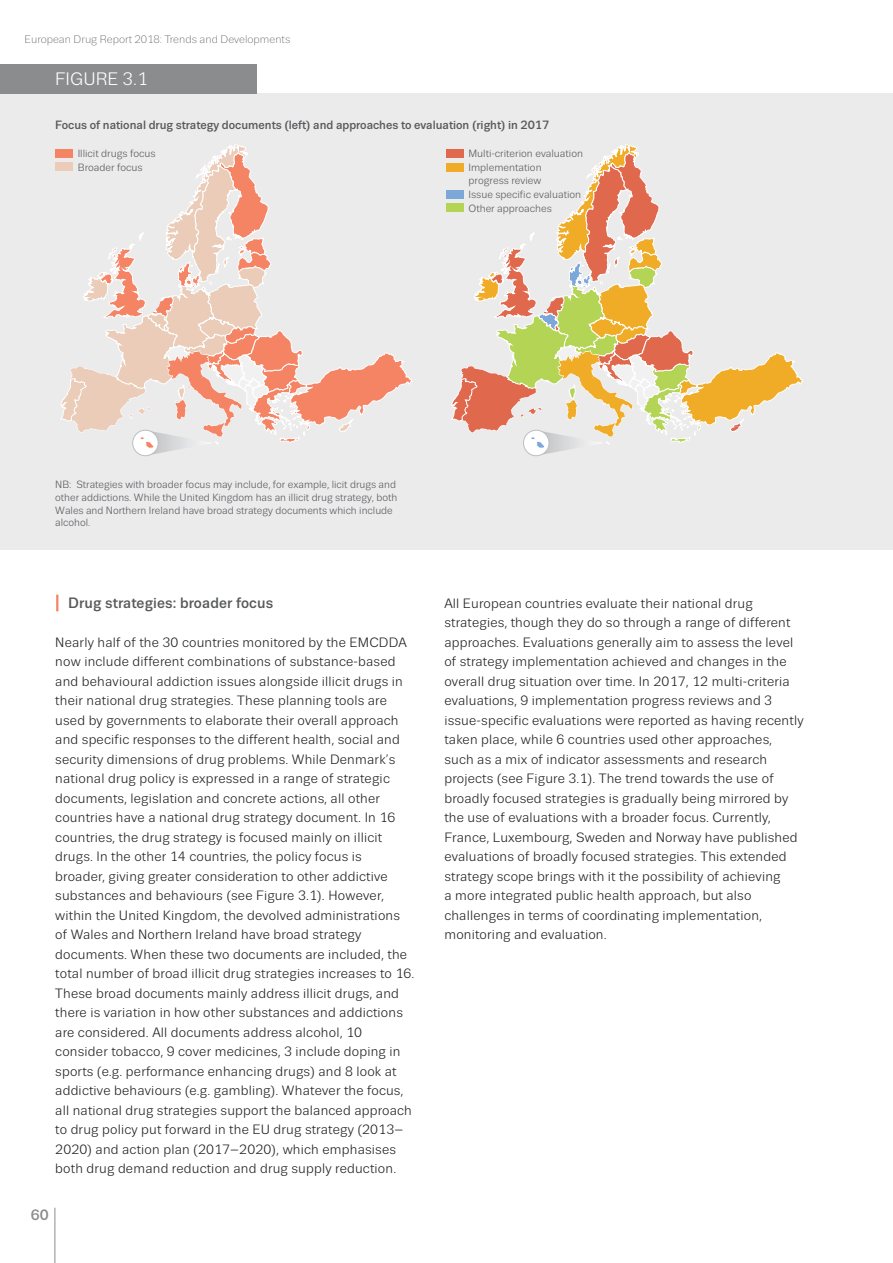
<style>
.page{position:relative;width:893px;height:1263px;background:#fff}
.page>*{position:absolute;margin:0;border:0;box-sizing:border-box;transform-origin:0 0}
.figure_number{font:18px "Trivia Sans";color:#fff}
.t2_red_break{font:500 15px "Trivia Sans";letter-spacing:.01em;color:#58595b}
.t1{font:500 15px "Trivia Sans";color:#8a8c8e}
.body{font:13.5px/19.5px "Trivia Sans";letter-spacing:.015em;color:#231f20}
.figure_title{font:500 12px "Trivia Sans";color:#58595b}
.t2{font:300 10.95px "Trivia Sans";color:#58595b}
.t3{font:10.5px/14px "Trivia Sans";color:#58595b}
</style>
<div class="page">
<hr style="left:55px;top:1208px;width:1px;height:55px;background:#8a8c8e">
<svg style="left:56px;top:595px;width:2px;height:16px"></svg>
<div style="left:0;top:94px;width:893px;height:456px;background:#ebebec"></div>
<div style="left:446px;top:149px;width:17px;height:9px;background:#e0684c"></div>
<div style="left:446px;top:163px;width:17px;height:9px;background:#f1ac27"></div>
<div style="left:446px;top:190px;width:17px;height:8px;background:#7da7d8"></div>
<div style="left:446px;top:204px;width:17px;height:8px;background:#b3d455"></div>
<svg style="left:451px;top:145px;width:352px;height:311px"></svg>
<div style="left:55px;top:149px;width:17px;height:9px;background:#f58465"></div>
<div style="left:55px;top:163px;width:17px;height:8px;background:#eaccb8"></div>
<svg style="left:60px;top:145px;width:352px;height:311px"></svg>
<div style="left:0;top:64px;width:256px;height:30px;background:#8a8c8e"></div>
<p class="t2" style="left:25px;top:33px;width:267px">European Drug Report 2018: Trends and Developments</p>
<p class="figure_number" style="left:55px;top:69px;width:94px">FIGURE 3.1</p>
<p class="figure_title" style="left:55px;top:118px;width:496px">Focus of national drug strategy documents (left) and approaches to evaluation (right) in 2017</p>
<p class="t3" style="left:78px;top:147px;width:79px;line-height:13.5px">Illicit drugs focus<br>Broader focus</p>
<p class="t3" style="left:468px;top:147px;width:116px">Multi-criterion evaluation<br>Implementation</p>
<p class="t3" style="left:468px;top:173px;width:114px">progress review<br>Issue specific evaluation<br>Other approaches</p>
<p class="t3" style="left:55px;top:479px;width:344px;line-height:12.6px">NB: Strategies with broader focus may include, for example, licit drugs and other addictions. While the United Kingdom has an illicit drug strategy, both Wales and Northern Ireland have broad strategy documents which include alcohol.</p>
<p class="t2_red_break" style="left:68px;top:594px;width:207px">Drug strategies: broader focus</p>
<p class="body" style="left:55px;top:632px;width:361px">Nearly half of the 30 countries monitored by the EMCDDA now include different combinations of substance-based and behavioural addiction issues alongside illicit drugs in their national drug strategies. These planning tools are used by governments to elaborate their overall approach and specific responses to the different health, social and security dimensions of drug problems. While Denmark’s national drug policy is expressed in a range of strategic documents, legislation and concrete actions, all other countries have a national drug strategy document. In 16 countries, the drug strategy is focused mainly on illicit drugs. In the other 14 countries, the policy focus is broader, giving greater consideration to other addictive substances and behaviours (see Figure 3.1). However, within the United Kingdom, the devolved administrations of Wales and Northern Ireland have broad strategy documents. When these two documents are included, the total number of broad illicit drug strategies increases to 16.<br>These broad documents mainly address illicit drugs, and there is variation in how other substances and addictions are considered. All documents address alcohol, 10 consider tobacco, 9 cover medicines, 3 include doping in sports (e.g. performance enhancing drugs) and 8 look at addictive behaviours (e.g. gambling). Whatever the focus, all national drug strategies support the balanced approach to drug policy put forward in the EU drug strategy (2013– 2020) and action plan (2017–2020), which emphasises both drug demand reduction and drug supply reduction.</p>
<p class="t1" style="left:31px;top:1207px;width:19px">60</p>
<p class="body" style="left:444px;top:593px;width:361px">All European countries evaluate their national drug strategies, though they do so through a range of different approaches. Evaluations generally aim to assess the level of strategy implementation achieved and changes in the overall drug situation over time. In 2017, 12 multi-criteria evaluations, 9 implementation progress reviews and 3 issue-specific evaluations were reported as having recently taken place, while 6 countries used other approaches, such as a mix of indicator assessments and research projects (see Figure 3.1). The trend towards the use of broadly focused strategies is gradually being mirrored by the use of evaluations with a broader focus. Currently, France, Luxembourg, Sweden and Norway have published evaluations of broadly focused strategies. This extended strategy scope brings with it the possibility of achieving<br>a more integrated public health approach, but also challenges in terms of coordinating implementation, monitoring and evaluation.</p>
</div>
